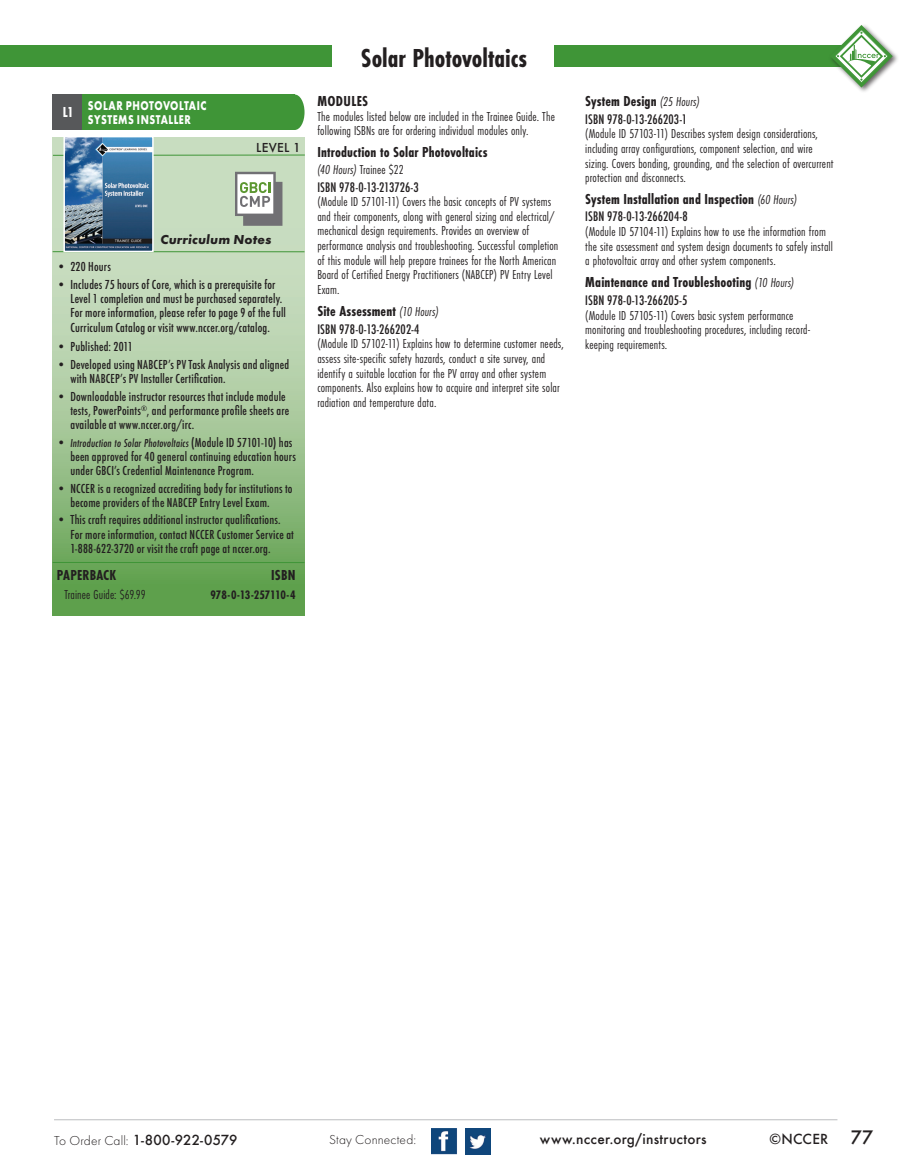
<style>
.page{position:relative;width:905px;height:1175px;background:#fff}
.page>*{position:absolute;margin:0;border:0;box-sizing:border-box;transform-origin:0 0}
.t1{font:700 27px "Futura PT Cond";color:#231f20}
.t2{font:700 15px "Futura PT Cond";letter-spacing:.01em;color:#231f20}
.t3{font:700 15px "Futura PT Cond";color:#fff}
.t4{font:13.5px/14.5px "Futura PT Cond";letter-spacing:.01em;color:#231f20}
.t5{font:500 13.5px "Futura";letter-spacing:.02em;color:#231f20}
.t6{font:italic 700 13.5px "Futura PT";letter-spacing:.01em;color:#231f20}
.t7{font:300 13.5px "Futura PT";letter-spacing:.015em;color:#231f20}
.t8{font:700 13.2px/14.4px "Futura PT";letter-spacing:.05em;color:#fff;scale:.77 1}
.t9{font:500 condensed 12.75px "Futura";letter-spacing:.005em;color:#231f20}
.t10{font:700 12.75px "Futura PT Cond";letter-spacing:-.01em;color:#231f20}
.t11{font:500 condensed 12px/14.2px "Futura";letter-spacing:.015em;color:#231f20}
.t12{font:italic 500 12px "Futura PT Cond";letter-spacing:.01em;color:#231f20}
.t13{font:500 12px "Futura";letter-spacing:.02em;color:#231f20}
.s1{font-family:"Futura";font-style:normal;font-stretch:condensed}
.s2{font-style:italic}
.s3{font-weight:400;font-style:italic;font-size:13.5px}
.s4{font-family:"Futura PT";font-weight:300}
.s5{font-size:18px}
</style>
<div class="page">
<img style="left:431px;top:1128px;width:26px;height:27px">
<img style="left:465px;top:1128px;width:26px;height:26px">
<hr style="left:54px;top:1119px;width:783px;height:1px;background:#bcbdc0">
<svg style="left:53px;top:137px;width:251px;height:478px;background:#a2c696"></svg>
<hr style="left:53px;top:251px;width:251px;height:1px;background:#3f9537">
<hr style="left:53px;top:155px;width:252px;height:1px;background:#3f9537">
<img style="left:66px;top:139px;width:85px;height:110px">
<div style="left:63px;top:136px;width:91px;height:116px;border:2px solid #fff"></div>
<div style="left:285px;top:95px;width:19px;height:35px;background:#3f9537;border-radius:50%"></div>
<div style="left:81px;top:94px;width:214px;height:36px;background:#3f9537"></div>
<div style="left:52px;top:94px;width:30px;height:36px;background:#57585a"></div>
<svg style="left:235px;top:172px;width:47px;height:54px"></svg>
<hr style="left:53px;top:562px;width:251px;height:1px;background:#3f9537">
<div style="left:554px;top:45px;width:310px;height:22px;background:#3f9537"></div>
<div style="left:0;top:45px;width:332px;height:22px;background:#3f9537"></div>
<div style="left:828px;top:23px;width:71px;height:71px;background:#231f20;opacity:.69"></div>
<svg style="left:830px;top:25px;width:62px;height:63px"></svg>
<p class="t3" style="left:63px;top:104px;width:12px">L1</p>
<p class="t8" style="left:88px;top:98px;width:155px">SOLAR PHOTOVOLTAIC<br>SYSTEMS INSTALLER</p>
<p class="t13" style="left:256px;top:140px;width:46px">LEVEL 1</p>
<p class="t6" style="left:160px;top:232px;width:113px">Curriculum Notes</p>
<p class="t11" style="left:57px;top:260px;width:56px">• 220 Hours</p>
<p class="t11" style="left:70px;top:277px;width:217px;text-indent:-14px">• Includes 75 hours of Core, which is a prerequisite for Level 1 completion and must be purchased separately.<br>For more information, please refer to page 9 of the full Curriculum Catalog or visit www.nccer.org/catalog.</p>
<p class="t11" style="left:57px;top:340px;width:77px">• Published: 2011</p>
<p class="t11" style="left:70px;top:357px;width:220px;text-indent:-14px">• Developed using NABCEP’s PV Task Analysis and aligned with NABCEP’s PV Installer Certification.</p>
<p class="t11" style="left:70px;top:389px;width:220px;text-indent:-13px">• Downloadable instructor resources that include module tests, PowerPoints<sup>®</sup>, and performance profile sheets are available at www.nccer.org/irc.</p>
<p class="t12" style="left:57px;top:435px;width:237px"><span class="s1">•</span> Introduction to Solar Photovoltaics <span class="s1">(Module ID 57101-10) has</span></p>
<p class="t11" style="left:70px;top:449px;width:227px">been approved for 40 general continuing education hours under GBCI’s Credential Maintenance Program.</p>
<p class="t11" style="left:70px;top:481px;width:224px;text-indent:-14px">• NCCER is a recognized accrediting body for institutions to become providers of the NABCEP Entry Level Exam.</p>
<p class="t11" style="left:70px;top:513px;width:225px;text-indent:-14px">• This craft requires additional instructor qualifications.<br>For more information, contact NCCER Customer Service at<br>1-888-622-3720 or visit the craft page at nccer.org.</p>
<p class="t2" style="left:57px;top:566px;width:61px">PAPERBACK</p>
<p class="t2" style="left:271px;top:566px;width:26px">ISBN</p>
<p class="t4" style="left:64px;top:587px;width:83px">Trainee Guide: $69.99</p>
<p class="t10" style="left:210px;top:587px;width:87px">978-0-13-257110-4</p>
<h1 class="t1" style="left:361px;top:42px;width:167px">Solar Photovoltaics</h1>
<p class="t2" style="left:317px;top:92px;width:52px">MODULES</p>
<p class="t4" style="left:317px;top:109px;width:239px">The modules listed below are included in the Trainee Guide. The following ISBNs are for ordering individual modules only.</p>
<p class="t2" style="left:317px;top:143px;width:171px">Introduction to Solar Photovoltaics</p>
<p class="t4" style="left:317px;top:162px;width:88px"><span class="s2">(40 Hours)</span> Trainee $22</p>
<p class="t9" style="left:317px;top:179px;width:103px">ISBN 978-0-13-213726-3</p>
<p class="t4" style="left:317px;top:194px;width:242px">(Module ID 57101-11) Covers the basic concepts of PV systems and their components, along with general sizing and electrical/ mechanical design requirements. Provides an overview of performance analysis and troubleshooting. Successful completion of this module will help prepare trainees for the North American Board of Certified Energy Practitioners (NABCEP) PV Entry Level Exam.</p>
<p class="t2" style="left:317px;top:302px;width:123px">Site Assessment <span class="s3">(10 Hours)</span></p>
<p class="t9" style="left:317px;top:321px;width:104px">ISBN 978-0-13-266202-4</p>
<p class="t4" style="left:317px;top:336px;width:248px">(Module ID 57102-11) Explains how to determine customer needs, assess site-specific safety hazards, conduct a site survey, and identify a suitable location for the PV array and other system components. Also explains how to acquire and interpret site solar radiation and temperature data.</p>
<p class="t2" style="left:585px;top:92px;width:116px">System Design <span class="s3">(25 Hours)</span></p>
<p class="t9" style="left:585px;top:111px;width:103px">ISBN 978-0-13-266203-1</p>
<p class="t4" style="left:585px;top:127px;width:250px">(Module ID 57103-11) Describes system design considerations, including array configurations, component selection, and wire sizing. Covers bonding, grounding, and the selection of overcurrent protection and disconnects.</p>
<p class="t2" style="left:585px;top:191px;width:213px">System Installation and Inspection <span class="s3">(60 Hours)</span></p>
<p class="t9" style="left:585px;top:208px;width:104px">ISBN 978-0-13-266204-8</p>
<p class="t4" style="left:585px;top:224px;width:249px">(Module ID 57104-11) Explains how to use the information from the site assessment and system design documents to safely install a photovoltaic array and other system components.</p>
<p class="t2" style="left:585px;top:273px;width:210px">Maintenance and Troubleshooting <span class="s3">(10 Hours)</span></p>
<p class="t9" style="left:585px;top:292px;width:103px">ISBN 978-0-13-266205-5</p>
<p class="t4" style="left:585px;top:308px;width:227px">(Module ID 57105-11) Covers basic system performance monitoring and troubleshooting procedures, including record&shy;keeping requirements.</p>
<p class="t5" style="left:54px;top:1130px;width:185px"><span class="s4">To Order Call:</span> 1-800-922-0579</p>
<p class="t7" style="left:329px;top:1131px;width:88px">Stay Connected:</p>
<p class="t5" style="left:540px;top:1129px;width:168px">www.nccer.org/instructors</p>
<p class="t5" style="left:769px;top:1129px;width:105px">©NCCER <span class="s5">77</span></p>
</div>
